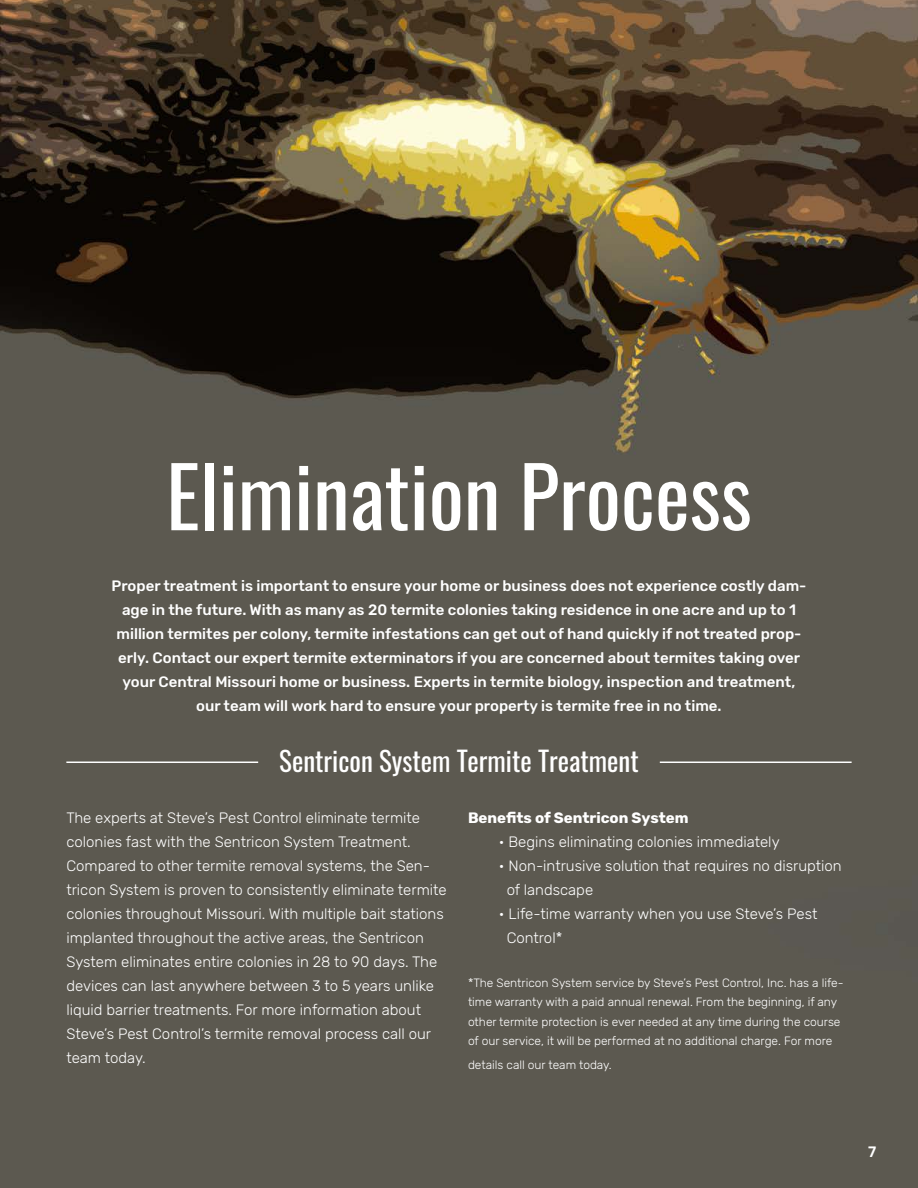
<style>
.page{position:relative;width:918px;height:1188px;background:#fff}
.page>*{position:absolute;margin:0;border:0;box-sizing:border-box;transform-origin:0 0}
.t1{font:82.95px "Oswald";color:#fff}
.t2{font:27px "Oswald";color:#fff}
.t3{font:300 15px/24px "Rubik";color:#fff}
.t4{font:500 15px/24px "Rubik";color:#fff;text-align:center}
.t5{font:700 15px "Rubik";color:#fff}
.t6{font:300 12px/19.5px "Rubik";color:#fff}
</style>
<div class="page">
<img style="left:0;top:0;width:918px;height:1188px">
<hr style="left:66px;top:762px;width:192px;height:1px;background:#fff">
<hr style="left:660px;top:762px;width:192px;height:1px;background:#fff">
<p class="t1" style="left:166px;top:423px;width:587px">Elimination Process</p>
<p class="t4" style="left:111px;top:574px;width:697px">Proper treatment is important to ensure your home or business does not experience costly dam&shy;age in the future. With as many as 20 termite colonies taking residence in one acre and up to 1 million termites per colony, termite infestations can get out of hand quickly if not treated prop&shy;erly. Contact our expert termite exterminators if you are concerned about termites taking over your Central Missouri home or business. Experts in termite biology, inspection and treatment, our team will work hard to ensure your property is termite free in no time.</p>
<p class="t2" style="left:279px;top:737px;width:361px">Sentricon System Termite Treatment</p>
<p class="t3" style="left:66px;top:806px;width:382px">The experts at Steve’s Pest Control eliminate termite colonies fast with the Sentricon System Treatment.<br>Compared to other termite removal systems, the Sen&shy;tricon System is proven to consistently eliminate termite colonies throughout Missouri. With multiple bait stations implanted throughout the active areas, the Sentricon System eliminates entire colonies in 28 to 90 days. The devices can last anywhere between 3 to 5 years unlike liquid barrier treatments. For more information about Steve’s Pest Control’s termite removal process call our team today.</p>
<p class="t5" style="left:468px;top:809px;width:222px">Benefits of Sentricon System</p>
<p class="t3" style="left:499px;top:830px;width:282px">• Begins eliminating colonies immediately</p>
<p class="t3" style="left:499px;top:854px;width:344px">• Non-intrusive solution that requires no disruption</p>
<p class="t3" style="left:507px;top:878px;width:88px">of landscape</p>
<p class="t3" style="left:499px;top:902px;width:320px">• Life-time warranty when you use Steve’s Pest</p>
<p class="t3" style="left:507px;top:926px;width:57px">Control*</p>
<p class="t6" style="left:468px;top:973px;width:377px">*The Sentricon System service by Steve’s Pest Control, Inc. has a life&shy;time warranty with a paid annual renewal. From the beginning, if any other termite protection is ever needed at any time during the course of our service, it will be performed at no additional charge. For more</p>
<p class="t6" style="left:468px;top:1056px;width:145px">details call our team today.</p>
<p class="t4" style="left:868px;top:1140px;width:10px">7</p>
</div>
